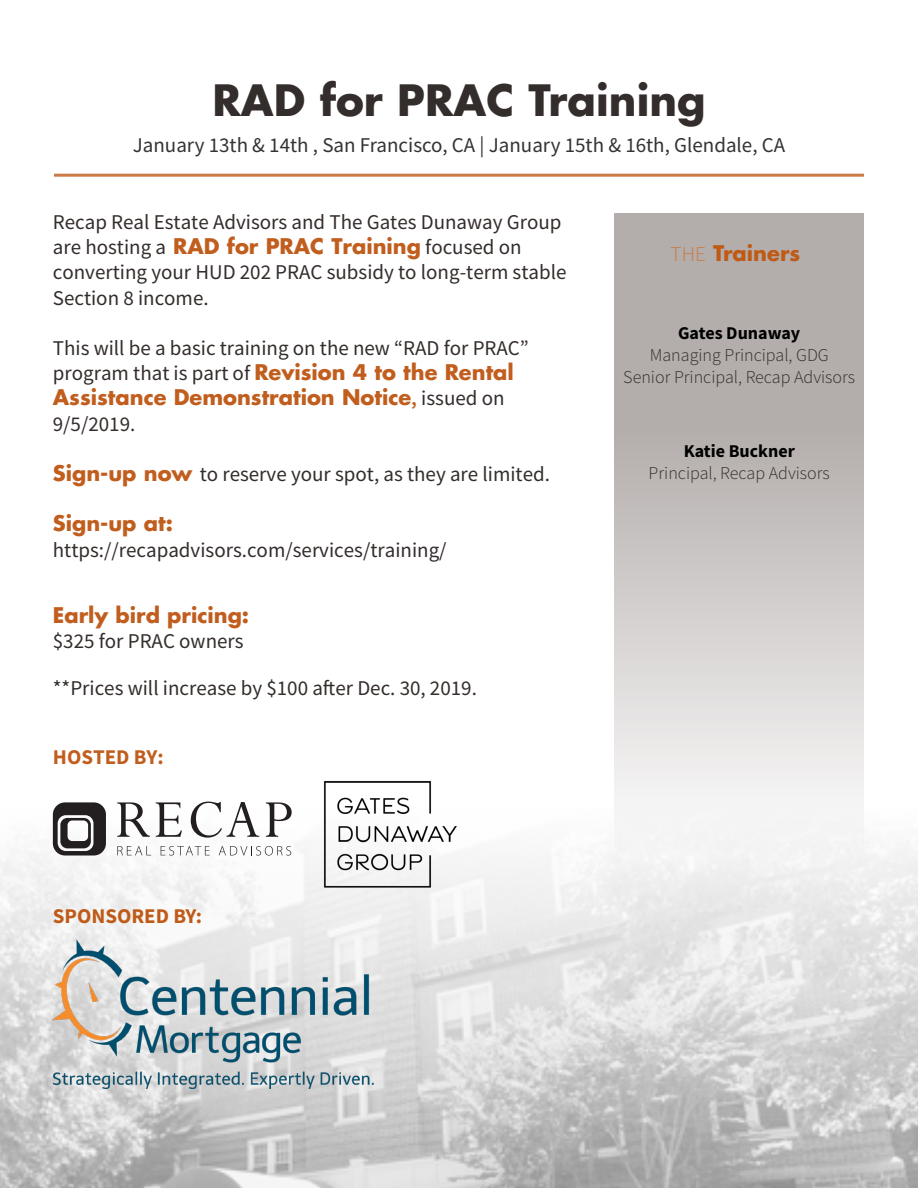
<style>
.page{position:relative;width:918px;height:1188px;background:#fff}
.page>*{position:absolute;margin:0;border:0;box-sizing:border-box;transform-origin:0 0}
.t1{font:700 42px "Futura LT";color:#332d2b}
.t2{font:21px/25.2px "Source Sans Pro";color:#332d2b}
.t3{font:21px "Source Sans Pro";color:#333}
.t4{font:700 21px "Futura LT";color:#c15e1e}
.t5{font:700 21px "Source Sans Pro";color:#bf5a17}
.t6{font:700 21px "Futura LT";color:#bf5a17}
.t7{font:700 21px "Source Sans Pro";color:#c15e1e}
.t8{font:300 18px "Source Sans Pro";color:#332d2b}
.t9{font:700 18px "Source Sans Pro";color:#000}
.s1{font-family:"Futura LT";font-weight:700;color:#c15e1e}
.s2{font-weight:600;color:#c15e1e}
.s3{font-family:"Source Sans Pro";font-weight:300;color:#cb7b45}
</style>
<div class="page">
<img style="left:0;top:782px;width:918px;height:406px">
<img style="left:318px;top:781px;width:145px;height:113px">
<svg style="left:117px;top:802px;width:33px;height:35px"></svg>
<svg style="left:156px;top:802px;width:26px;height:35px"></svg>
<svg style="left:191px;top:802px;width:68px;height:36px"></svg>
<svg style="left:266px;top:802px;width:26px;height:35px"></svg>
<svg style="left:117px;top:846px;width:34px;height:9px"></svg>
<svg style="left:161px;top:846px;width:49px;height:10px"></svg>
<svg style="left:219px;top:846px;width:72px;height:10px"></svg>
<svg style="left:53px;top:802px;width:53px;height:54px"></svg>
<img style="left:53px;top:939px;width:332px;height:150px">
<svg style="left:615px;top:213px;width:249px;height:640px;background:#cbc7c6"></svg>
<hr style="left:54px;top:174px;width:810px;height:3px;background:#cb7b45">
<p class="t1" style="left:212px;top:72px;width:495px">RAD for PRAC Training</p>
<p class="t3" style="left:133px;top:132px;width:654px">January 13th &amp; 14th , San Francisco, CA | January 15th &amp; 16th, Glendale, CA</p>
<p class="t2" style="left:53px;top:209px;width:515px">Recap Real Estate Advisors and The Gates Dunaway Group are hosting a <span class="s1">RAD for PRAC Training</span> focused on converting your HUD 202 PRAC subsidy to long-term stable Section 8 income.</p>
<p class="t2" style="left:53px;top:335px;width:478px">This will be a basic training on the new “RAD for PRAC” program that is part of <span class="s1">Revision 4 to the Rental Assistance Demonstration Notice</span><span class="s2">,</span> issued on 9/5/2019.</p>
<p class="t2" style="left:53px;top:461px;width:499px"><span class="s1">Sign-up now</span> to reserve your spot, as they are limited.</p>
<p class="t4" style="left:53px;top:510px;width:122px">Sign-up at:</p>
<p class="t2" style="left:53px;top:537px;width:395px">https://recapadvisors.com/services/training/</p>
<p class="t4" style="left:53px;top:601px;width:198px">Early bird pricing:</p>
<p class="t2" style="left:53px;top:629px;width:192px">$325 for PRAC owners</p>
<p class="t2" style="left:53px;top:675px;width:426px">**Prices will increase by $100 after Dec. 30, 2019.</p>
<p class="t7" style="left:53px;top:743px;width:112px">HOSTED BY:</p>
<p class="t5" style="left:53px;top:902px;width:151px">SPONSORED BY:</p>
<p class="t6" style="left:671px;top:239px;width:131px"><span class="s3">THE</span> Trainers</p>
<p class="t9" style="left:678px;top:321px;width:124px">Gates Dunaway</p>
<p class="t8" style="left:650px;top:344px;width:181px">Managing Principal, GDG</p>
<p class="t8" style="left:623px;top:366px;width:233px">Senior Principal, Recap Advisors</p>
<p class="t9" style="left:684px;top:439px;width:113px">Katie Buckner</p>
<p class="t8" style="left:649px;top:462px;width:183px">Principal, Recap Advisors</p>
</div>
